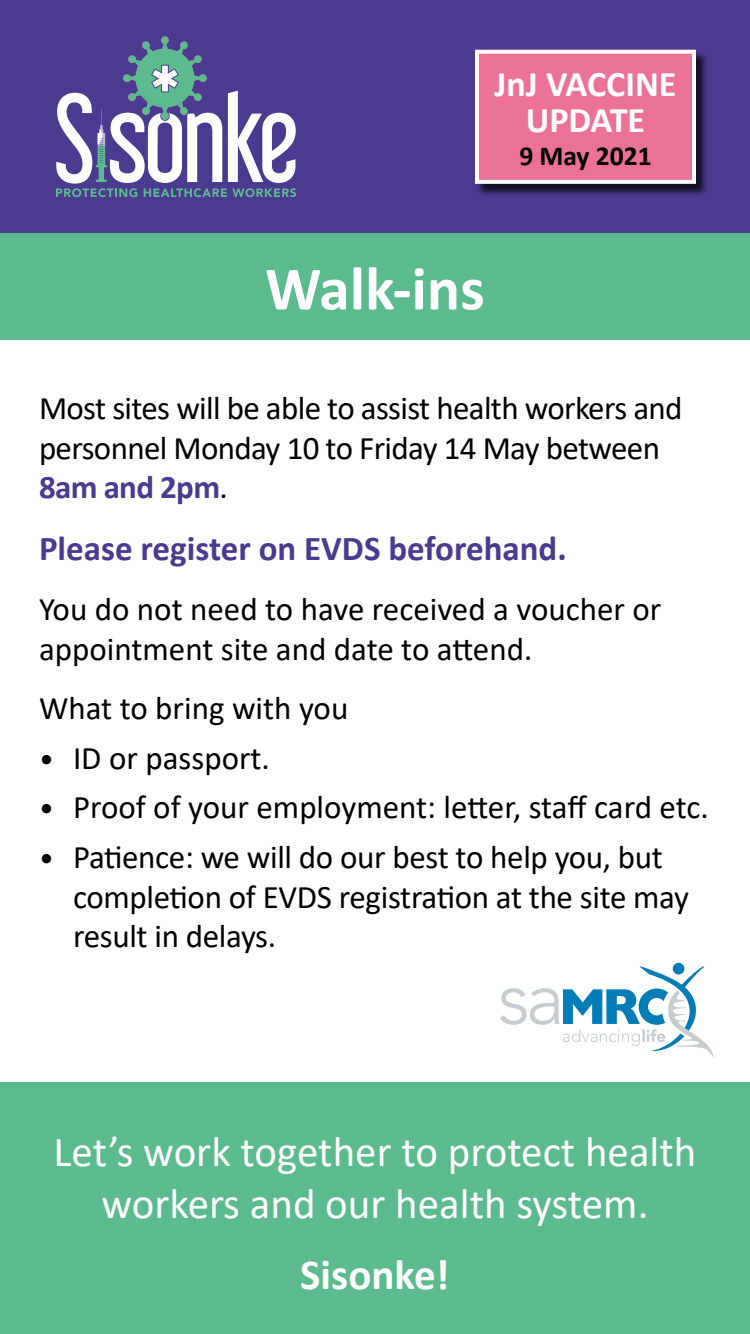
<style>
.page{position:relative;width:750px;height:1334px;background:#fff}
.page>*{position:absolute;margin:0;border:0;box-sizing:border-box;transform-origin:0 0}
.heading{font:700 62px "Calibri";color:#fff}
.body{font:43px/51.6px "Calibri";color:#fff;text-align:center}
.body-2{font:700 43px "Calibri";color:#fff}
.t1{font:700 36.2px/36px "Calibri";color:#fff;text-align:center}
.body-3{font:700 35px "Calibri";color:#4c3990}
.body-4{font:33px/39.6px "Calibri";letter-spacing:-.01em;color:#000}
.t2{font:700 27.5px "Calibri";color:#000}
.s1{font-weight:700;color:#4c3990}
.s2{font-size:30px}
</style>
<div class="page">
<div style="left:0;top:0;width:750px;height:233px;background:#4c3990"></div>
<svg style="left:56px;top:36px;width:240px;height:161px"></svg>
<div style="left:476px;top:51px;width:232px;height:145px;background:#000;opacity:.75"></div>
<div style="left:477px;top:52px;width:217px;height:130px;background:#ec7196"></div>
<div style="left:475px;top:50px;width:221px;height:134px;border:4px solid #fff"></div>
<div style="left:0;top:233px;width:750px;height:106px;background:#5bbb8e"></div>
<svg style="left:500px;top:965px;width:214px;height:93px"></svg>
<div style="left:673px;top:963px;width:11px;height:12px;background:#007db6;border-radius:50%"></div>
<div style="left:0;top:1083px;width:750px;height:251px;background:#5bbb8e"></div>
<p class="t1" style="left:495px;top:65px;width:184px">JnJ VACCINE<br>UPDATE</p>
<p class="t2" style="left:519px;top:136px;width:134px">9 May 2021</p>
<p class="heading" style="left:265px;top:245px;width:221px">Walk-ins</p>
<p class="body-4" style="left:39px;top:388px;width:645px">Most sites will be able to assist health workers and personnel Monday 10 to Friday 14 May between<br><span class="s1">8am and 2pm</span>.</p>
<p class="body-3" style="left:39px;top:524px;width:529px">Please register on EVDS beforehand.</p>
<p class="body-4" style="left:39px;top:588px;width:624px">You do not need to have received a voucher or appointment site and date to attend.</p>
<p class="body-4" style="left:39px;top:688px;width:311px">What to bring with you</p>
<p class="body-4" style="left:39px;top:737px;width:232px"><span class="s2">•</span> ID or passport.</p>
<p class="body-4" style="left:39px;top:787px;width:671px"><span class="s2">•</span> Proof of your employment: letter, staff card etc.</p>
<p class="body-4" style="left:73px;top:836px;width:618px;text-indent:-34px"><span class="s2">•</span> Patience: we will do our best to help you, but completion of EVDS registration at the site may result in delays.</p>
<p class="body" style="left:54px;top:1125px;width:644px">Let’s work together to protect health workers and our health system.</p>
<p class="body-2" style="left:300px;top:1245px;width:151px">Sisonke!</p>
</div>
